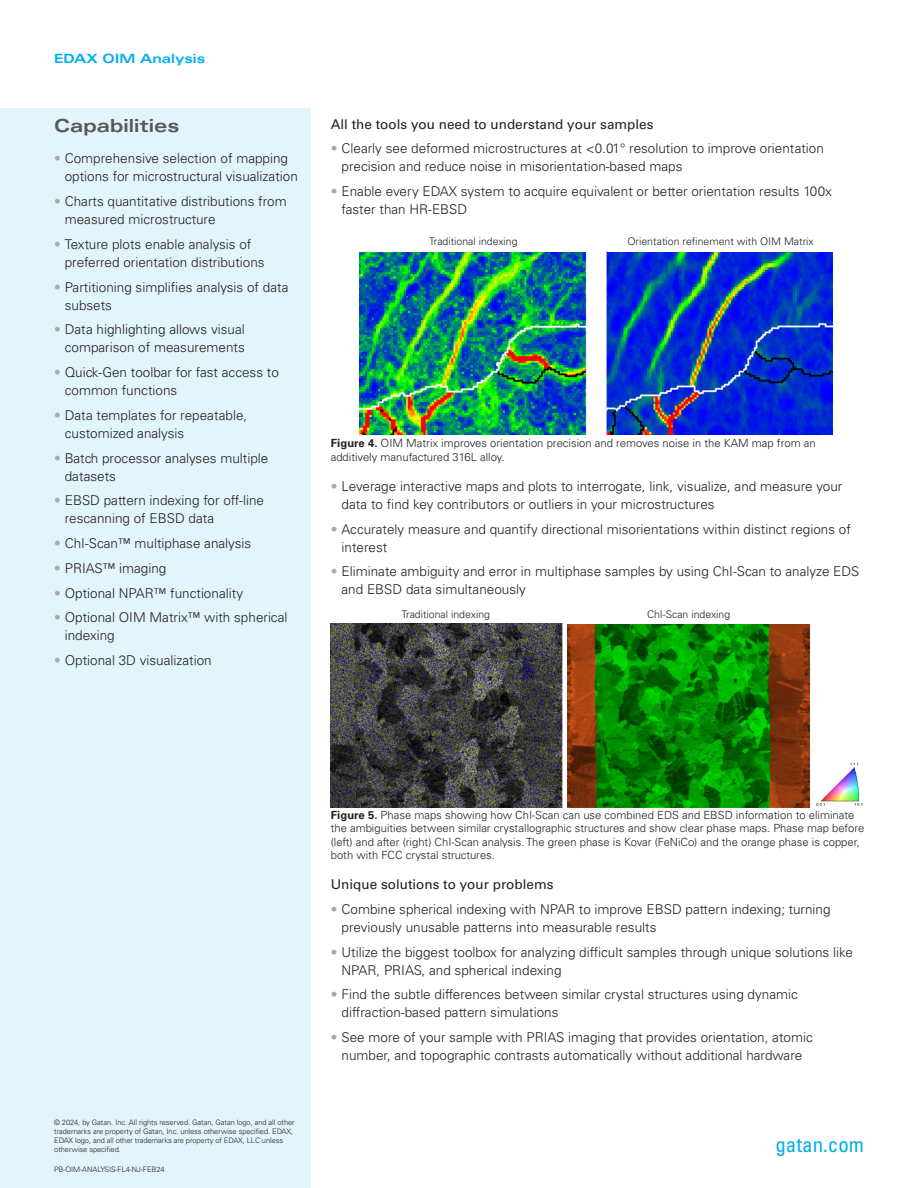
<style>
.page{position:relative;width:918px;height:1188px;background:#fff}
.page>*{position:absolute;margin:0;border:0;box-sizing:border-box;transform-origin:0 0}
.t1{font:condensed 21px "Univers LT Std";color:#00aeef}
.header1{font:700 expanded 18px "Univers LT Std";color:#57585a}
.t2{font:300 13.5px/18px "Univers LT Std";color:#231f20}
.body_bullet{font:13.5px "Univers LT Std";color:#231f20}
.t3{font:700 expanded 12.75px "Univers LT Std";color:#00aeef}
.t4{font:300 11.25px/13.5px "Univers LT Std";color:#231f20}
.t5{font:300 10.5px "Univers LT Std";color:#231f20}
.t6{font:300 7.5px/9px "Univers LT Std";letter-spacing:-.01em;color:#231f20}
.s1{color:#a8a9ad}
.s2{font-weight:700}
</style>
<div class="page">
<div style="left:0;top:108px;width:311px;height:1080px;background:#e2f4fc"></div>
<img style="left:360px;top:251px;width:473px;height:184px">
<img style="left:568px;top:624px;width:241px;height:183px">
<img style="left:330px;top:623px;width:232px;height:184px">
<img style="left:816px;top:762px;width:47px;height:44px">
<p class="t3" style="left:54px;top:51px;width:153px">EDAX OIM Analysis</p>
<p class="header1" style="left:54px;top:115px;width:127px">Capabilities</p>
<p class="t2" style="left:65px;top:150px;width:235px;text-indent:-11px"><span class="s1">•</span> Comprehensive selection of mapping options for microstructural visualization</p>
<p class="t2" style="left:65px;top:192px;width:224px;text-indent:-11px"><span class="s1">•</span> Charts quantitative distributions from measured microstructure</p>
<p class="t2" style="left:65px;top:235px;width:201px;text-indent:-11px"><span class="s1">•</span> Texture plots enable analysis of preferred orientation distributions</p>
<p class="t2" style="left:65px;top:278px;width:225px;text-indent:-11px"><span class="s1">•</span> Partitioning simplifies analysis of data subsets</p>
<p class="t2" style="left:54px;top:321px;width:192px;text-align:right"><span class="s1">•</span> Data highlighting allows visual comparison of measurements</p>
<p class="t2" style="left:65px;top:363px;width:216px;text-indent:-11px"><span class="s1">•</span> Quick-Gen toolbar for fast access to common functions</p>
<p class="t2" style="left:65px;top:406px;width:184px;text-indent:-11px"><span class="s1">•</span> Data templates for repeatable, customized analysis</p>
<p class="t2" style="left:65px;top:449px;width:205px;text-indent:-11px"><span class="s1">•</span> Batch processor analyses multiple datasets</p>
<p class="t2" style="left:65px;top:492px;width:201px;text-indent:-11px"><span class="s1">•</span> EBSD pattern indexing for off-line rescanning of EBSD data</p>
<p class="t2" style="left:54px;top:534px;width:199px"><span class="s1">•</span> ChI-Scan™ multiphase analysis</p>
<p class="t2" style="left:54px;top:559px;width:114px"><span class="s1">•</span> PRIAS™ imaging</p>
<p class="t2" style="left:54px;top:584px;width:191px"><span class="s1">•</span> Optional NPAR™ functionality</p>
<p class="t2" style="left:65px;top:609px;width:224px;text-indent:-11px"><span class="s1">•</span> Optional OIM Matrix™ with spherical indexing</p>
<p class="t2" style="left:54px;top:651px;width:159px"><span class="s1">•</span> Optional 3D visualization</p>
<p class="body_bullet" style="left:331px;top:116px;width:324px">All the tools you need to understand your samples</p>
<p class="t2" style="left:342px;top:140px;width:484px;text-indent:-11px"><span class="s1">•</span> Clearly see deformed microstructures at &lt;0.01° resolution to improve orientation precision and reduce noise in misorientation-based maps</p>
<p class="t2" style="left:342px;top:182px;width:492px;text-indent:-11px"><span class="s1">•</span> Enable every EDAX system to acquire equivalent or better orientation results 100x faster than HR-EBSD</p>
<p class="t5" style="left:429px;top:235px;width:90px">Traditional indexing</p>
<p class="t5" style="left:627px;top:235px;width:188px">Orientation refinement with OIM Matrix</p>
<p class="t4" style="left:331px;top:436px;width:486px"><span class="s2">Figure 4.</span> OIM Matrix improves orientation precision and removes noise in the KAM map from an additively manufactured 316L alloy.</p>
<p class="t2" style="left:342px;top:477px;width:502px;text-indent:-11px"><span class="s1">•</span> Leverage interactive maps and plots to interrogate, link, visualize, and measure your data to find key contributors or outliers in your microstructures</p>
<p class="t2" style="left:342px;top:520px;width:511px;text-indent:-11px"><span class="s1">•</span> Accurately measure and quantify directional misorientations within distinct regions of interest</p>
<p class="t2" style="left:342px;top:563px;width:519px;text-indent:-11px"><span class="s1">•</span> Eliminate ambiguity and error in multiphase samples by using ChI-Scan to analyze EDS and EBSD data simultaneously</p>
<p class="t5" style="left:402px;top:608px;width:90px">Traditional indexing</p>
<p class="t5" style="left:647px;top:608px;width:85px">ChI-Scan indexing</p>
<p class="t6" style="left:54px;top:1118px;width:242px">© 2024, by Gatan. Inc. All rights reserved. Gatan, Gatan logo, and all other trademarks are property of Gatan, Inc. unless otherwise specified. EDAX, EDAX logo, and all other trademarks are property of EDAX, LLC unless otherwise specified.</p>
<p class="t6" style="left:54px;top:1165px;width:112px">PB-OIM-ANALYSIS-FL4-NJ-FEB24</p>
<p class="t4" style="left:331px;top:808px;width:535px"><span class="s2">Figure 5.</span> Phase maps showing how ChI-Scan can use combined EDS and EBSD information to eliminate the ambiguities between similar crystallographic structures and show clear phase maps. Phase map before (left) and after (right) ChI-Scan analysis. The green phase is Kovar (FeNiCo) and the orange phase is copper, both with FCC crystal structures.</p>
<p class="body_bullet" style="left:331px;top:876px;width:224px">Unique solutions to your problems</p>
<p class="t2" style="left:342px;top:900px;width:491px;text-indent:-11px"><span class="s1">•</span> Combine spherical indexing with NPAR to improve EBSD pattern indexing; turning previously unusable patterns into measurable results</p>
<p class="t2" style="left:342px;top:943px;width:513px;text-indent:-11px"><span class="s1">•</span> Utilize the biggest toolbox for analyzing difficult samples through unique solutions like<br>NPAR, PRIAS, and spherical indexing</p>
<p class="t2" style="left:342px;top:986px;width:458px;text-indent:-11px"><span class="s1">•</span> Find the subtle differences between similar crystal structures using dynamic diffraction-based pattern simulations</p>
<p class="t2" style="left:331px;top:1028px;width:484px;text-align:center"><span class="s1">•</span> See more of your sample with PRIAS imaging that provides orientation, atomic number, and topographic contrasts automatically without additional hardware</p>
<h1 class="t1" style="left:775px;top:1131px;width:90px">gatan.com</h1>
</div>
